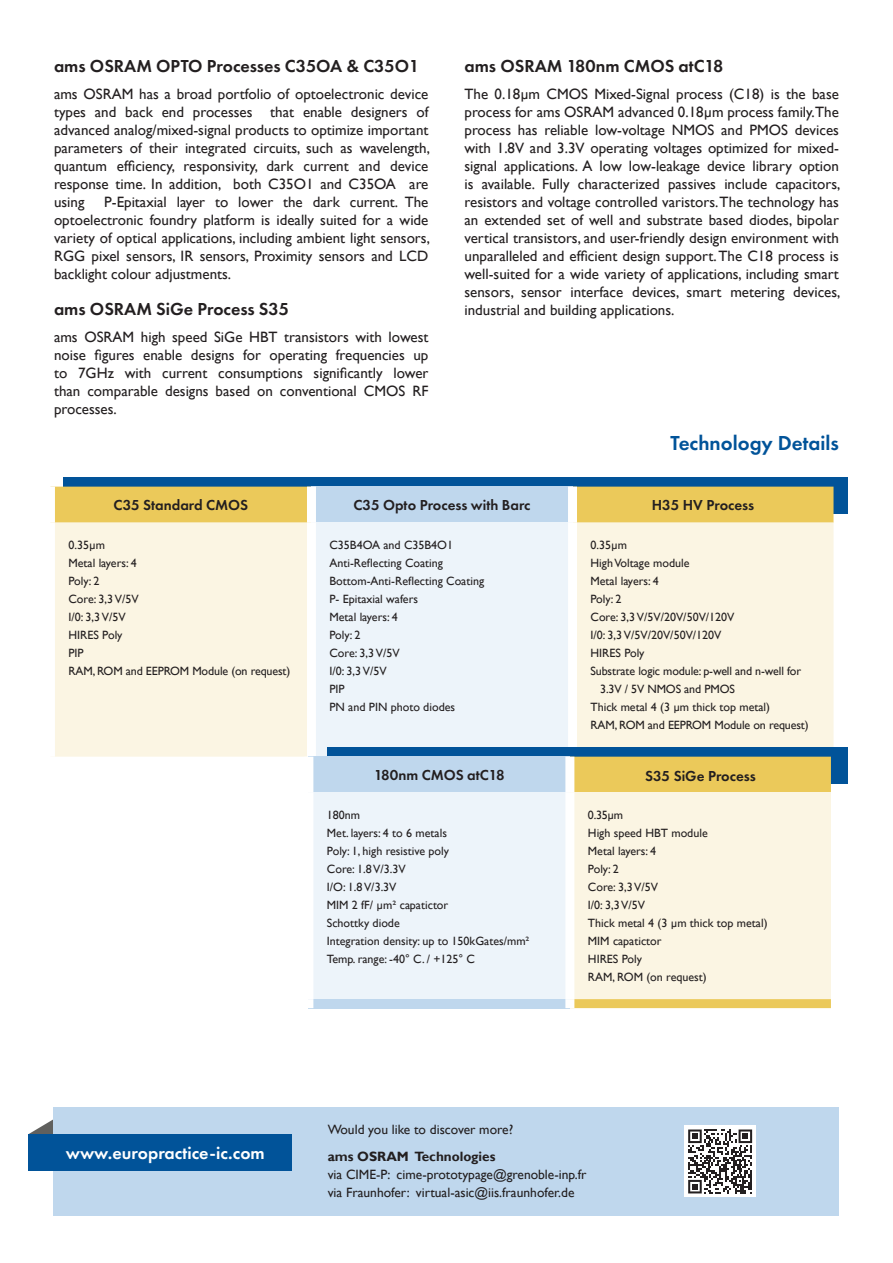
<style>
.page{position:relative;width:893px;height:1263px;background:#fff}
.page>*{position:absolute;margin:0;border:0;box-sizing:border-box;transform-origin:0 0}
.Header_Futura_14{font:600 21px "Futura PT";color:#015399}
.Important_text_Futura_12{font:600 18px "Futura PT";color:#231f20}
.Important_text_Futura_12-2{font:600 18px "Futura PT";color:#fff}
.Body_text_Gills_10{font:600 18px "Futura PT";color:#231f20}
.Body_text_Gills_10-2{font:15px/18px "Gill Sans";color:#231f20;text-align:justify}
.Important_text{font:600 15px "Futura PT";color:#231f20}
.Table_Futura_10{font:600 15px "Futura PT";color:#231f20}
.Body_text_Gills_10-3{font:13.5px "Gill Sans";color:#231f20}
.Footer_9_Gills{font:13.5px "Gill Sans";color:#231f20}
.Body_text_Gills_10-4{font:700 13.5px "Gill Sans";color:#231f20}
.Table_Gills_8_on_10{font:12px "Gill Sans";color:#231f20}
.List_normal_small{font:12px "Gill Sans";letter-spacing:-.01em;color:#231f20}
</style>
<div class="page">
<svg style="left:29px;top:1118px;width:25px;height:16px"></svg>
<div style="left:54px;top:1107px;width:785px;height:108px;background:#bfd7ed"></div>
<div style="left:28px;top:1134px;width:264px;height:36px;background:#015399"></div>
<div style="left:63px;top:478px;width:785px;height:36px;background:#015399"></div>
<div style="left:55px;top:487px;width:778px;height:36px;background:#ebc95a"></div>
<div style="left:311px;top:487px;width:261px;height:36px;background:#bfd7ed"></div>
<div style="left:55px;top:523px;width:778px;height:234px;background:#fbf5e3"></div>
<div style="left:311px;top:523px;width:261px;height:234px;background:#edf4fa"></div>
<div style="left:307px;top:487px;width:9px;height:36px;background:#fff"></div>
<div style="left:568px;top:487px;width:9px;height:36px;background:#fff"></div>
<div style="left:307px;top:523px;width:9px;height:234px;background:#fff"></div>
<div style="left:568px;top:523px;width:9px;height:234px;background:#fff"></div>
<div style="left:328px;top:748px;width:520px;height:36px;background:#015399"></div>
<div style="left:309px;top:757px;width:261px;height:36px;background:#bfd7ed"></div>
<div style="left:574px;top:757px;width:257px;height:251px;background:#ebc95a"></div>
<div style="left:309px;top:793px;width:261px;height:206px;background:#edf4fa"></div>
<div style="left:570px;top:793px;width:261px;height:206px;background:#fbf5e3"></div>
<div style="left:309px;top:999px;width:261px;height:9px;background:#bfd7ed"></div>
<div style="left:304px;top:999px;width:9px;height:9px;background:#fff"></div>
<div style="left:304px;top:757px;width:9px;height:36px;background:#fff"></div>
<div style="left:304px;top:793px;width:9px;height:206px;background:#fff"></div>
<div style="left:565px;top:757px;width:9px;height:36px;background:#fff"></div>
<div style="left:565px;top:793px;width:9px;height:206px;background:#fff"></div>
<div style="left:565px;top:999px;width:9px;height:9px;background:#fff"></div>
<div style="left:684px;top:1125px;width:72px;height:72px;background:#fff"></div>
<svg style="left:688px;top:1129px;width:64px;height:64px"></svg>
<p class="Important_text_Futura_12" style="left:54px;top:55px;width:367px">ams OSRAM OPTO Processes C35OA &amp; C35O1</p>
<p class="Body_text_Gills_10-2" style="left:54px;top:85px;width:377px">ams OSRAM has a broad portfolio of optoelectronic device types and back end processes that enable designers of advanced analog/mixed-signal products to optimize important parameters of their integrated circuits, such as wavelength, quantum efficiency, responsivity, dark current and device response time. In addition, both C35O1 and C35OA are using</p>
<p class="Body_text_Gills_10-2" style="left:54px;top:193px;width:377px;text-indent:50px">P-Epitaxial layer to lower the dark current. The optoelectronic foundry platform is ideally suited for a wide variety of optical applications, including ambient light sensors, RGG pixel sensors, IR sensors, Proximity sensors and LCD backlight colour adjustments.</p>
<p class="Important_text_Futura_12" style="left:54px;top:298px;width:236px">ams OSRAM SiGe Process S35</p>
<p class="Body_text_Gills_10-2" style="left:54px;top:328px;width:376px">ams OSRAM high speed SiGe HBT transistors with lowest noise figures enable designs for operating frequencies up to 7GHz with current consumptions significantly lower than comparable designs based on conventional CMOS RF processes.</p>
<p class="Body_text_Gills_10" style="left:464px;top:55px;width:260px">ams OSRAM 180nm CMOS atC18</p>
<p class="Body_text_Gills_10-2" style="left:464px;top:85px;width:377px">The 0.18μ m CMOS Mixed-Signal process (C18) is the base process for ams OSRAM advanced 0.18μ m process family.The process has reliable low-voltage NMOS and PMOS devices with 1.8V and 3.3V operating voltages optimized for mixed&shy;signal applications. A low low-leakage device library option is available. Fully characterized passives include capacitors, resistors and voltage controlled varistors. The technology has an extended set of well and substrate based diodes, bipolar vertical transistors, and user-friendly design environment with unparalleled and efficient design support. The C18 process is well-suited for a wide variety of applications, including smart sensors, sensor interface devices, smart metering devices, industrial and building applications.</p>
<p class="Header_Futura_14" style="left:671px;top:430px;width:170px">Technology Details</p>
<p class="Table_Futura_10" style="left:114px;top:496px;width:136px">C35 Standard CMOS</p>
<p class="Important_text" style="left:353px;top:496px;width:179px">C35 Opto Process with Barc</p>
<p class="Important_text" style="left:652px;top:496px;width:104px">H35 HV Process</p>
<p class="List_normal_small" style="left:68px;top:538px;width:38px">0.35µm</p>
<p class="List_normal_small" style="left:68px;top:556px;width:70px">Metal layers: 4</p>
<p class="List_normal_small" style="left:68px;top:574px;width:32px">Poly: 2</p>
<p class="List_normal_small" style="left:68px;top:592px;width:72px">Core: 3,3 V/5V</p>
<p class="List_normal_small" style="left:68px;top:610px;width:59px">I/0: 3,3 V/5V</p>
<p class="List_normal_small" style="left:68px;top:628px;width:56px">HIRES Poly</p>
<p class="List_normal_small" style="left:68px;top:646px;width:17px">PIP</p>
<p class="List_normal_small" style="left:68px;top:664px;width:223px">RAM, ROM and EEPROM Module (on request)</p>
<p class="Table_Gills_8_on_10" style="left:329px;top:538px;width:125px">C35B4OA and C35B4O1</p>
<p class="Table_Gills_8_on_10" style="left:329px;top:556px;width:115px">Anti-Reflecting Coating</p>
<p class="Table_Gills_8_on_10" style="left:329px;top:574px;width:156px">Bottom-Anti-Reflecting Coating</p>
<p class="Table_Gills_8_on_10" style="left:329px;top:592px;width:90px">P- Epitaxial wafers</p>
<p class="Table_Gills_8_on_10" style="left:329px;top:610px;width:70px">Metal layers: 4</p>
<p class="Table_Gills_8_on_10" style="left:329px;top:628px;width:32px">Poly: 2</p>
<p class="Table_Gills_8_on_10" style="left:329px;top:646px;width:72px">Core: 3,3 V/5V</p>
<p class="Table_Gills_8_on_10" style="left:329px;top:664px;width:59px">I/0: 3,3 V/5V</p>
<p class="Table_Gills_8_on_10" style="left:329px;top:682px;width:17px">PIP</p>
<p class="Table_Gills_8_on_10" style="left:329px;top:700px;width:127px">PN and PIN photo diodes</p>
<p class="Table_Gills_8_on_10" style="left:590px;top:538px;width:38px">0.35µm</p>
<p class="Table_Gills_8_on_10" style="left:590px;top:556px;width:101px">High Voltage module</p>
<p class="Table_Gills_8_on_10" style="left:590px;top:574px;width:70px">Metal layers: 4</p>
<p class="Table_Gills_8_on_10" style="left:590px;top:592px;width:32px">Poly: 2</p>
<p class="Table_Gills_8_on_10" style="left:590px;top:610px;width:146px">Core: 3,3 V/5V/20V/50V/120V</p>
<p class="Table_Gills_8_on_10" style="left:590px;top:628px;width:133px">I/0: 3,3 V/5V/20V/50V/120V</p>
<p class="Table_Gills_8_on_10" style="left:590px;top:646px;width:56px">HIRES Poly</p>
<p class="Table_Gills_8_on_10" style="left:590px;top:664px;width:212px">Substrate logic module: p-well and n-well for</p>
<p class="Table_Gills_8_on_10" style="left:600px;top:682px;width:136px">3.3V / 5V NMOS and PMOS</p>
<p class="Table_Gills_8_on_10" style="left:590px;top:700px;width:181px">Thick metal 4 (3 μ m thick top metal)</p>
<p class="Table_Gills_8_on_10" style="left:590px;top:718px;width:220px">RAM, ROM and EEPROM Module on request)</p>
<p class="Table_Futura_10" style="left:374px;top:766px;width:132px">180nm CMOS atC18</p>
<p class="Important_text" style="left:645px;top:766px;width:112px">S35 SiGe Process</p>
<p class="Table_Gills_8_on_10" style="left:327px;top:808px;width:35px">180nm</p>
<p class="Table_Gills_8_on_10" style="left:327px;top:826px;width:122px">Met. layers: 4 to 6 metals</p>
<p class="Table_Gills_8_on_10" style="left:327px;top:844px;width:124px">Poly: 1, high resistive poly</p>
<p class="Table_Gills_8_on_10" style="left:327px;top:862px;width:80px">Core: 1.8 V/3.3V</p>
<p class="Table_Gills_8_on_10" style="left:327px;top:880px;width:71px">I/O: 1.8 V/3.3V</p>
<p class="Table_Gills_8_on_10" style="left:327px;top:898px;width:123px">MIM 2 fF/ μ m² capatictor</p>
<p class="Table_Gills_8_on_10" style="left:327px;top:916px;width:74px">Schottky diode</p>
<p class="Table_Gills_8_on_10" style="left:327px;top:934px;width:204px">Integration density: up to 150kGates/mm²</p>
<p class="Table_Gills_8_on_10" style="left:327px;top:952px;width:150px">Temp. range: -40° C. / +125° C</p>
<p class="Table_Gills_8_on_10" style="left:588px;top:808px;width:37px">0.35µm</p>
<p class="Table_Gills_8_on_10" style="left:588px;top:826px;width:121px">High speed HBT module</p>
<p class="Table_Gills_8_on_10" style="left:588px;top:844px;width:70px">Metal layers: 4</p>
<p class="Table_Gills_8_on_10" style="left:588px;top:862px;width:32px">Poly: 2</p>
<p class="Table_Gills_8_on_10" style="left:588px;top:880px;width:72px">Core: 3,3 V/5V</p>
<p class="Table_Gills_8_on_10" style="left:588px;top:898px;width:59px">I/0: 3,3 V/5V</p>
<p class="Table_Gills_8_on_10" style="left:588px;top:916px;width:181px">Thick metal 4 (3 μ m thick top metal)</p>
<p class="Table_Gills_8_on_10" style="left:588px;top:934px;width:75px">MIM capatictor</p>
<p class="Table_Gills_8_on_10" style="left:588px;top:952px;width:56px">HIRES Poly</p>
<p class="Table_Gills_8_on_10" style="left:588px;top:970px;width:120px">RAM, ROM (on request)</p>
<p class="Footer_9_Gills" style="left:328px;top:1122px;width:187px">Would you like to discover more?</p>
<p class="Important_text_Futura_12-2" style="left:66px;top:1142px;width:200px">www.europractice-ic.com</p>
<p class="Body_text_Gills_10-4" style="left:328px;top:1148px;width:169px">ams OSRAM Technologies</p>
<p class="Body_text_Gills_10-3" style="left:328px;top:1167px;width:260px">via CIME-P: cime-prototypage@grenoble-inp.fr</p>
<p class="Body_text_Gills_10-3" style="left:328px;top:1185px;width:248px">via Fraunhofer: virtual-asic@iis.fraunhofer.de</p>
</div>
